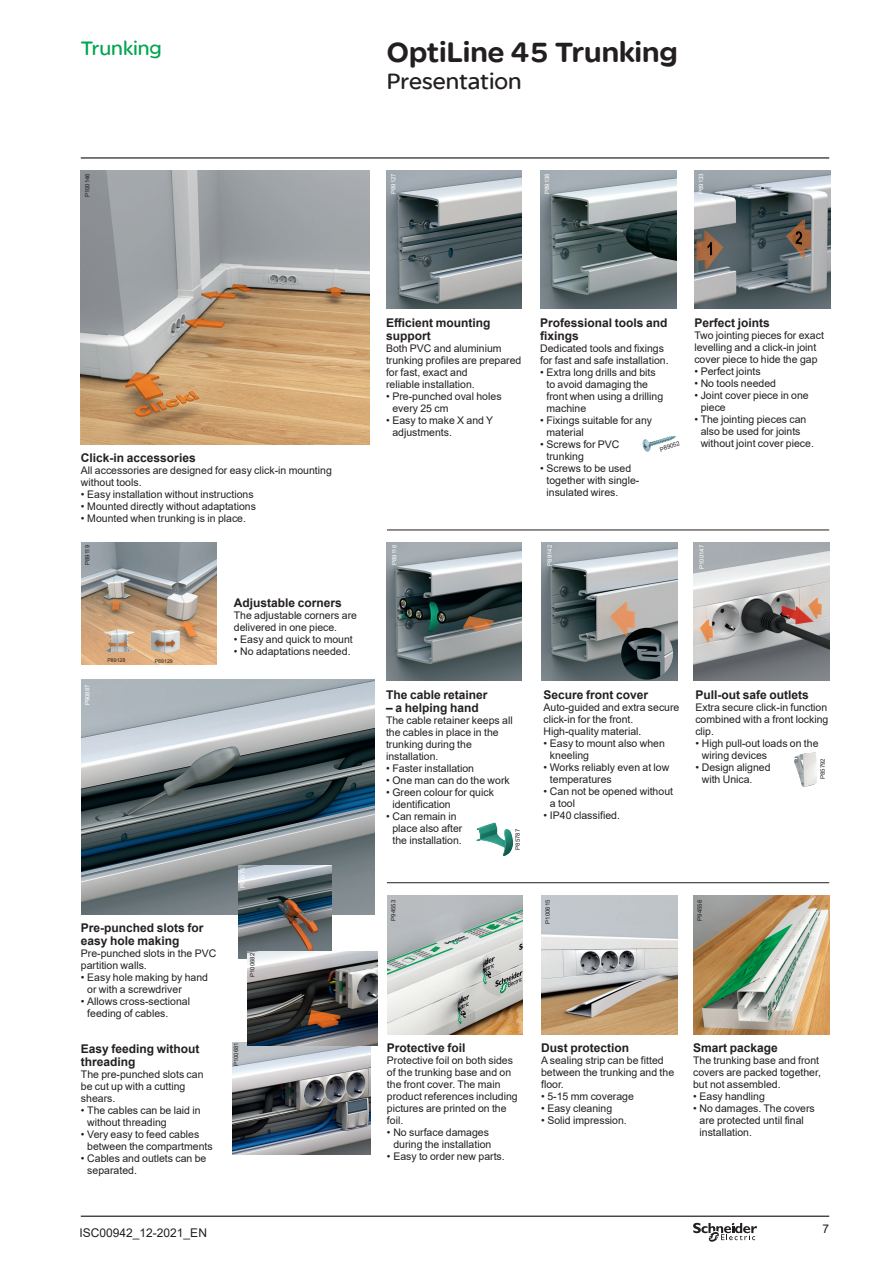
<style>
.page{position:relative;width:893px;height:1263px;background:#fff}
.page>*{position:absolute;margin:0;border:0;box-sizing:border-box;transform-origin:0 0}
._0_TitleLev1{font:700 30px "SE Optimist";color:#231f20}
._0_TitleLev2{font:24px "SE Optimist";color:#231f20}
.t1{font:21px "SE Optimist";color:#00a54f}
._1_Section_4__8{font:700 12px/13.5px "Arial";color:#231f20}
.t2{font:12px "Arial";color:#231f20}
._1_Text__7{font:10.5px/12px "Arial";color:#231f20}
.Picture_Number{font:6px "Arial";color:#231f20}
.Picture_Number_white{font:6px "Arial";color:#fff}
.Picture_Number-2{font:5.25px "Arial";color:#231f20}
</style>
<div class="page">
<hr style="left:81px;top:157px;width:748px;height:2px;background:#231f20">
<hr style="left:81px;top:1215px;width:748px;height:2px;background:#231f20">
<svg style="left:693px;top:1223px;width:64px;height:19px"></svg>
<img style="left:81px;top:542px;width:136px;height:122px">
<img style="left:694px;top:170px;width:136px;height:139px">
<img style="left:540px;top:170px;width:136px;height:139px">
<img style="left:386px;top:170px;width:136px;height:139px">
<img style="left:387px;top:895px;width:136px;height:139px">
<img style="left:232px;top:1042px;width:139px;height:112px">
<img style="left:541px;top:542px;width:136px;height:139px">
<img style="left:693px;top:542px;width:136px;height:139px">
<img style="left:541px;top:895px;width:136px;height:139px">
<hr style="left:387px;top:530px;width:442px;height:1px;background:#231f20">
<hr style="left:387px;top:882px;width:442px;height:1px;background:#231f20">
<img style="left:693px;top:895px;width:136px;height:139px">
<img style="left:386px;top:542px;width:136px;height:139px">
<img style="left:476px;top:822px;width:37px;height:34px">
<img style="left:81px;top:170px;width:289px;height:274px">
<img style="left:81px;top:680px;width:293px;height:234px">
<img style="left:238px;top:865px;width:94px;height:94px">
<img style="left:248px;top:951px;width:130px;height:94px">
<img style="left:621px;top:628px;width:52px;height:52px;border-radius:25px">
<img style="left:151px;top:630px;width:29px;height:23px">
<img style="left:794px;top:752px;width:23px;height:35px">
<img style="left:104px;top:629px;width:30px;height:23px">
<img style="left:642px;top:436px;width:34px;height:16px">
<h3 class="t1" style="left:81px;top:36px;width:83px">Trunking</h3>
<p class="Picture_Number" style="left:83px;top:197px;width:26px;rotate:-90deg">P100146</p>
<p class="_1_Section_4__8" style="left:81px;top:451px;width:116px">Click-in accessories</p>
<p class="_1_Text__7" style="left:81px;top:464px;width:252px">All accessories are designed for easy click-in mounting without tools.</p>
<p class="_1_Text__7" style="left:81px;top:488px;width:174px">• Easy installation without instructions</p>
<p class="_1_Text__7" style="left:81px;top:500px;width:177px">• Mounted directly without adaptations</p>
<p class="_1_Text__7" style="left:81px;top:512px;width:167px">• Mounted when trunking is in place.</p>
<p class="_0_TitleLev1" style="left:387px;top:35px;width:292px">OptiLine 45 Trunking</p>
<p class="_0_TitleLev2" style="left:387px;top:68px;width:136px">Presentation</p>
<p class="Picture_Number_white" style="left:389px;top:194px;width:22px;rotate:-90deg">P89127</p>
<p class="Picture_Number_white" style="left:543px;top:194px;width:22px;rotate:-90deg">P89138</p>
<p class="Picture_Number_white" style="left:697px;top:194px;width:22px;rotate:-90deg">P89133</p>
<p class="_1_Section_4__8" style="left:386px;top:316px;width:106px">Efficient mounting support</p>
<p class="_1_Text__7" style="left:386px;top:343px;width:137px">Both PVC and aluminium trunking profiles are prepared for fast, exact and<br>reliable installation.</p>
<p class="_1_Text__7" style="left:392px;top:391px;width:111px;text-indent:-6px">• Pre-punched oval holes every 25 cm</p>
<p class="_1_Text__7" style="left:392px;top:415px;width:102px;text-indent:-6px">• Easy to make X and Y adjustments.</p>
<p class="_1_Section_4__8" style="left:540px;top:316px;width:129px">Professional tools and fixings</p>
<p class="_1_Text__7" style="left:540px;top:343px;width:130px">Dedicated tools and fixings for fast and safe installation.</p>
<p class="_1_Text__7" style="left:547px;top:367px;width:118px;text-indent:-6px">• Extra long drills and bits to avoid damaging the front when using a drilling machine</p>
<p class="_1_Text__7" style="left:547px;top:415px;width:107px;text-indent:-6px">• Fixings suitable for any material</p>
<p class="_1_Text__7" style="left:547px;top:439px;width:74px;text-indent:-6px">• Screws for PVC trunking</p>
<p class="_1_Text__7" style="left:547px;top:463px;width:94px;text-indent:-6px">• Screws to be used together with single&shy;insulated wires.</p>
<p class="Picture_Number" style="left:659px;top:446px;width:22px;rotate:-19deg">P89052</p>
<p class="_1_Section_4__8" style="left:694px;top:316px;width:77px">Perfect joints</p>
<p class="_1_Text__7" style="left:694px;top:329px;width:131px">Two jointing pieces for exact levelling and a click-in joint cover piece to hide the gap</p>
<p class="_1_Text__7" style="left:694px;top:365px;width:68px">• Perfect joints</p>
<p class="_1_Text__7" style="left:694px;top:377px;width:83px">• No tools needed</p>
<p class="_1_Text__7" style="left:701px;top:389px;width:109px;text-indent:-6px">• Joint cover piece in one piece</p>
<p class="_1_Text__7" style="left:701px;top:413px;width:115px;text-indent:-6px">• The jointing pieces can also be used for joints without joint cover piece.</p>
<p class="Picture_Number" style="left:83px;top:565px;width:22px;rotate:-90deg">P89119</p>
<p class="Picture_Number_white" style="left:390px;top:565px;width:22px;rotate:-90deg">P89116</p>
<p class="Picture_Number_white" style="left:83px;top:705px;width:22px;rotate:-90deg">P90887</p>
<p class="Picture_Number-2" style="left:107px;top:657px;width:20px">P89128</p>
<p class="Picture_Number-2" style="left:155px;top:657px;width:20px">P89129</p>
<p class="_1_Section_4__8" style="left:234px;top:597px;width:110px">Adjustable corners</p>
<p class="_1_Text__7" style="left:234px;top:610px;width:125px">The adjustable corners are delivered in one piece.</p>
<p class="_1_Text__7" style="left:234px;top:634px;width:121px">• Easy and quick to mount</p>
<p class="_1_Text__7" style="left:234px;top:646px;width:118px">• No adaptations needed.</p>
<p class="_1_Section_4__8" style="left:81px;top:921px;width:124px">Pre-punched slots for easy hole making</p>
<p class="_1_Text__7" style="left:81px;top:947px;width:137px">Pre-punched slots in the PVC partition walls.</p>
<p class="_1_Text__7" style="left:87px;top:971px;width:122px;text-indent:-6px">• Easy hole making by hand or with a screwdriver</p>
<p class="_1_Text__7" style="left:87px;top:995px;width:104px;text-indent:-6px">• Allows cross-sectional feeding of cables.</p>
<p class="_1_Section_4__8" style="left:81px;top:1042px;width:120px">Easy feeding without threading</p>
<p class="_1_Text__7" style="left:81px;top:1068px;width:124px">The pre-punched slots can be cut up with a cutting shears.</p>
<p class="_1_Text__7" style="left:87px;top:1104px;width:115px;text-indent:-6px">• The cables can be laid in without threading</p>
<p class="_1_Text__7" style="left:87px;top:1128px;width:127px;text-indent:-6px">• Very easy to feed cables between the compartments</p>
<p class="_1_Text__7" style="left:87px;top:1152px;width:121px;text-indent:-6px">• Cables and outlets can be separated.</p>
<p class="Picture_Number_white" style="left:239px;top:888px;width:22px;rotate:-90deg">P90975</p>
<p class="Picture_Number" style="left:248px;top:977px;width:26px;rotate:-90deg">P100682</p>
<p class="Picture_Number" style="left:232px;top:1066px;width:26px;rotate:-90deg">P100681</p>
<p class="_1_Section_4__8" style="left:386px;top:688px;width:103px">The cable retainer</p>
<p class="_1_Section_4__8" style="left:386px;top:702px;width:94px">– a helping hand</p>
<p class="_1_Text__7" style="left:386px;top:715px;width:128px">The cable retainer keeps all the cables in place in the trunking during the installation.</p>
<p class="_1_Text__7" style="left:386px;top:763px;width:90px">• Faster installation</p>
<p class="_1_Text__7" style="left:386px;top:775px;width:125px">• One man can do the work</p>
<p class="_1_Text__7" style="left:392px;top:787px;width:103px;text-indent:-6px">• Green colour for quick identification</p>
<p class="_1_Text__7" style="left:392px;top:811px;width:72px;text-indent:-6px">• Can remain in place also after the installation.</p>
<p class="Picture_Number" style="left:514px;top:850px;width:22px;rotate:-90deg">P85787</p>
<p class="Picture_Number" style="left:389px;top:921px;width:22px;rotate:-90deg">P94553</p>
<p class="_1_Section_4__8" style="left:387px;top:1042px;width:80px">Protective foil</p>
<p class="_1_Text__7" style="left:387px;top:1055px;width:132px">Protective foil on both sides of the trunking base and on the front cover. The main product references including pictures are printed on the foil.</p>
<p class="_1_Text__7" style="left:387px;top:1127px;width:106px;text-align:right">• No surface damages during the installation</p>
<p class="_1_Text__7" style="left:387px;top:1151px;width:119px">• Easy to order new parts.</p>
<p class="Picture_Number_white" style="left:546px;top:565px;width:22px;rotate:-90deg">P89142</p>
<p class="Picture_Number_white" style="left:698px;top:569px;width:26px;rotate:-90deg">P100147</p>
<p class="_1_Section_4__8" style="left:543px;top:688px;width:106px">Secure front cover</p>
<p class="_1_Text__7" style="left:543px;top:701px;width:137px">Auto-guided and extra secure click-in for the front.<br>High-quality material.</p>
<p class="_1_Text__7" style="left:550px;top:737px;width:116px;text-indent:-6px">• Easy to mount also when kneeling</p>
<p class="_1_Text__7" style="left:550px;top:761px;width:121px;text-indent:-6px">• Works reliably even at low temperatures</p>
<p class="_1_Text__7" style="left:550px;top:785px;width:125px;text-indent:-6px">• Can not be opened without a tool</p>
<p class="_1_Text__7" style="left:543px;top:809px;width:78px">• IP40 classified.</p>
<p class="_1_Section_4__8" style="left:695px;top:688px;width:115px">Pull-out safe outlets</p>
<p class="_1_Text__7" style="left:695px;top:701px;width:135px;text-align:justify">Extra secure click-in function combined with a front locking clip.</p>
<p class="_1_Text__7" style="left:702px;top:737px;width:118px;text-indent:-6px">• High pull-out loads on the wiring devices</p>
<p class="_1_Text__7" style="left:702px;top:761px;width:70px;text-indent:-6px">• Design aligned with Unica.</p>
<p class="Picture_Number" style="left:818px;top:779px;width:22px;rotate:-90deg">P85792</p>
<p class="Picture_Number" style="left:543px;top:924px;width:26px;rotate:-90deg">P100615</p>
<p class="Picture_Number" style="left:695px;top:921px;width:22px;rotate:-90deg">P94556</p>
<p class="_1_Section_4__8" style="left:541px;top:1042px;width:90px">Dust protection</p>
<p class="_1_Text__7" style="left:541px;top:1055px;width:135px">A sealing strip can be fitted between the trunking and the floor.</p>
<p class="_1_Text__7" style="left:541px;top:1091px;width:94px">• 5-15 mm coverage</p>
<p class="_1_Text__7" style="left:541px;top:1103px;width:73px">• Easy cleaning</p>
<p class="_1_Text__7" style="left:541px;top:1115px;width:87px">• Solid impression.</p>
<p class="_1_Section_4__8" style="left:693px;top:1042px;width:86px">Smart package</p>
<p class="_1_Text__7" style="left:693px;top:1055px;width:129px">The trunking base and front covers are packed together, but not assembled.</p>
<p class="_1_Text__7" style="left:693px;top:1091px;width:73px">• Easy handling</p>
<p class="_1_Text__7" style="left:699px;top:1103px;width:117px;text-indent:-6px">• No damages. The covers are protected until final installation.</p>
<p class="t2" style="left:80px;top:1225px;width:129px">ISC00942_12-2021_EN</p>
<p class="t2" style="left:822px;top:1220px;width:8px">7</p>
</div>
